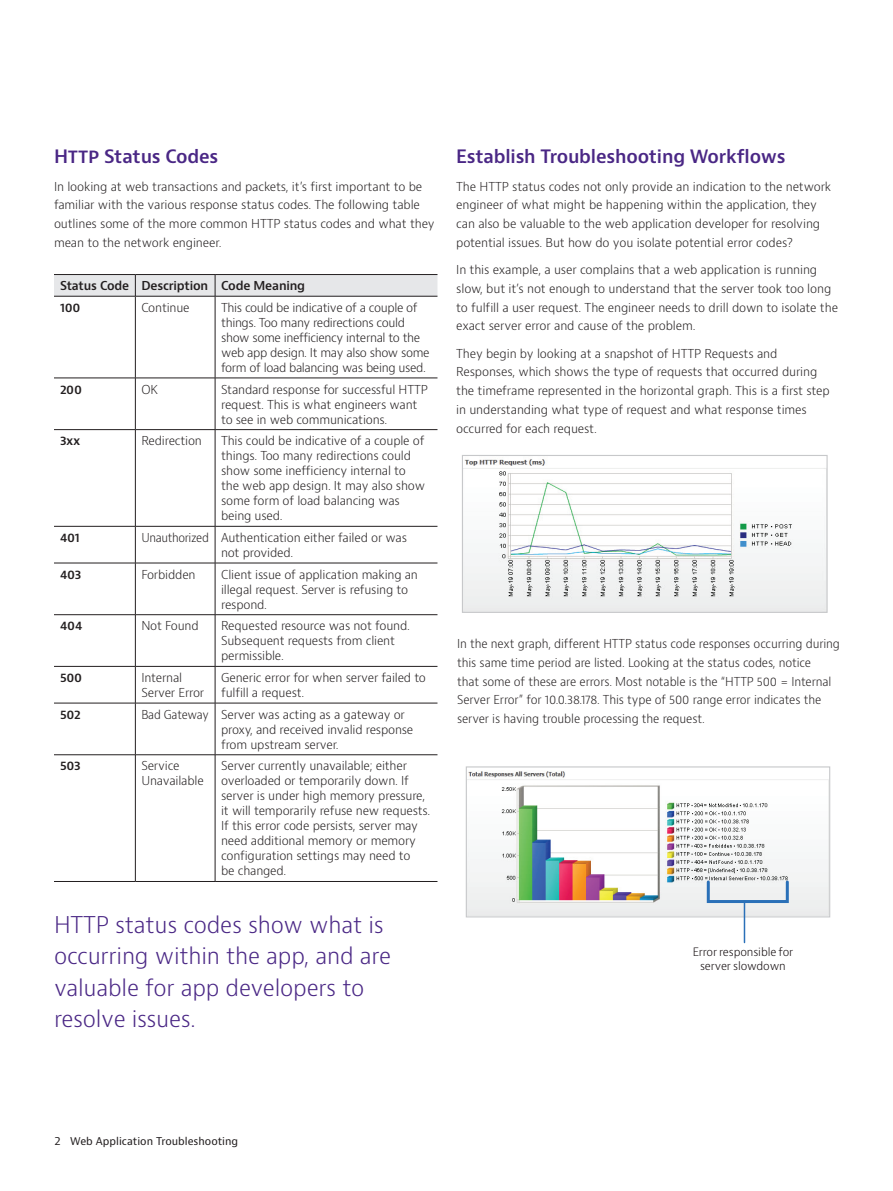
<style>
.page{position:relative;width:893px;height:1191px;background:#fff}
.page>*{position:absolute;margin:0;border:0;box-sizing:border-box;transform-origin:0 0}
.t1{font:300 22.5px/31.5px "Bernino Sans";letter-spacing:-.01em;color:#4a2785}
.t2{font:600 18px "Bernino Sans";letter-spacing:-.01em;color:#4a2785}
.t3{font:300 12px/15px "Bernino Sans";letter-spacing:-.015em;color:#231f20}
.t4{font:300 12px/15px "Bernino Sans";letter-spacing:-.015em;color:#231f20;scale:.94 1}
.t5{font:600 12px/21.6px "Bernino Sans";letter-spacing:-.015em;color:#231f20}
.t6{font:300 12px/15px "Bernino Sans";letter-spacing:-.015em;color:#231f20;scale:.95 1}
.t7{font:300 11.25px/13.5px "Bernino Sans";letter-spacing:-.01em;color:#110a0c;text-align:center}
.t8{font:10.5px "Bernino Sans";color:#231f20}
</style>
<div class="page">
<svg style="left:54px;top:274px;width:383px;height:22px"></svg>
<hr style="left:54px;top:296px;width:81px;height:1px;background:#231f20">
<hr style="left:135px;top:296px;width:80px;height:1px;background:#231f20">
<hr style="left:135px;top:296px;width:1px;height:82px;background:#231f20">
<hr style="left:215px;top:296px;width:222px;height:1px;background:#231f20">
<hr style="left:215px;top:296px;width:1px;height:82px;background:#231f20">
<hr style="left:54px;top:378px;width:81px;height:1px;background:#231f20">
<hr style="left:135px;top:378px;width:80px;height:1px;background:#231f20">
<hr style="left:135px;top:378px;width:1px;height:51px;background:#231f20">
<hr style="left:215px;top:378px;width:222px;height:1px;background:#231f20">
<hr style="left:215px;top:378px;width:1px;height:51px;background:#231f20">
<hr style="left:54px;top:429px;width:81px;height:1px;background:#231f20">
<hr style="left:135px;top:429px;width:80px;height:1px;background:#231f20">
<hr style="left:135px;top:430px;width:1px;height:96px;background:#231f20">
<hr style="left:215px;top:429px;width:222px;height:1px;background:#231f20">
<hr style="left:215px;top:430px;width:1px;height:96px;background:#231f20">
<hr style="left:54px;top:526px;width:81px;height:1px;background:#231f20">
<hr style="left:135px;top:526px;width:80px;height:1px;background:#231f20">
<hr style="left:135px;top:526px;width:1px;height:37px;background:#231f20">
<hr style="left:215px;top:526px;width:222px;height:1px;background:#231f20">
<hr style="left:215px;top:526px;width:1px;height:37px;background:#231f20">
<hr style="left:54px;top:563px;width:81px;height:1px;background:#231f20">
<hr style="left:135px;top:563px;width:80px;height:1px;background:#231f20">
<hr style="left:135px;top:563px;width:1px;height:51px;background:#231f20">
<hr style="left:215px;top:563px;width:222px;height:1px;background:#231f20">
<hr style="left:215px;top:563px;width:1px;height:51px;background:#231f20">
<hr style="left:54px;top:614px;width:81px;height:1px;background:#231f20">
<hr style="left:135px;top:614px;width:80px;height:1px;background:#231f20">
<hr style="left:135px;top:615px;width:1px;height:51px;background:#231f20">
<hr style="left:215px;top:614px;width:222px;height:1px;background:#231f20">
<hr style="left:215px;top:615px;width:1px;height:51px;background:#231f20">
<hr style="left:54px;top:666px;width:81px;height:1px;background:#231f20">
<hr style="left:135px;top:666px;width:80px;height:1px;background:#231f20">
<hr style="left:135px;top:666px;width:1px;height:37px;background:#231f20">
<hr style="left:215px;top:666px;width:222px;height:1px;background:#231f20">
<hr style="left:215px;top:666px;width:1px;height:37px;background:#231f20">
<hr style="left:54px;top:703px;width:81px;height:1px;background:#231f20">
<hr style="left:135px;top:703px;width:80px;height:1px;background:#231f20">
<hr style="left:135px;top:703px;width:1px;height:51px;background:#231f20">
<hr style="left:215px;top:703px;width:222px;height:1px;background:#231f20">
<hr style="left:215px;top:703px;width:1px;height:51px;background:#231f20">
<hr style="left:54px;top:754px;width:81px;height:1px;background:#231f20">
<hr style="left:135px;top:754px;width:80px;height:1px;background:#231f20">
<hr style="left:135px;top:755px;width:1px;height:126px;background:#231f20">
<hr style="left:215px;top:754px;width:222px;height:1px;background:#231f20">
<hr style="left:215px;top:755px;width:1px;height:126px;background:#231f20">
<hr style="left:54px;top:881px;width:81px;height:1px;background:#231f20">
<hr style="left:135px;top:881px;width:80px;height:1px;background:#231f20">
<hr style="left:215px;top:881px;width:222px;height:1px;background:#231f20">
<img style="left:468px;top:771px;width:360px;height:144px">
<div style="left:466px;top:766px;width:364px;height:151px;border:1px solid #c7c8ca"></div>
<div style="left:707px;top:880px;width:82px;height:23px;border:3px solid #2a70b8"></div>
<hr style="left:744px;top:901px;width:1px;height:41px;background:#2a70b8">
<img style="left:464px;top:459px;width:362px;height:152px">
<div style="left:462px;top:455px;width:366px;height:158px;border:1px solid #c7c8ca"></div>
<h2 class="t2" style="left:54px;top:145px;width:166px">HTTP Status Codes</h2>
<p class="t3" style="left:54px;top:177px;width:382px;line-height:18.8px">In looking at web transactions and packets, it’s first important to be familiar with the various response status codes. The following table outlines some of the more common HTTP status codes and what they mean to the network engineer.</p>
<p class="t5" style="left:60px;top:275px;width:247px">Status Code Description Code Meaning<br>100</p>
<p class="t3" style="left:141px;top:300px;width:50px">Continue</p>
<p class="t3" style="left:221px;top:300px;width:210px">This could be indicative of a couple of things. Too many redirections could show some inefficiency internal to the web app design. It may also show some form of load balancing was being used.</p>
<p class="t5" style="left:60px;top:379px;width:24px">200</p>
<p class="t3" style="left:141px;top:382px;width:18px">OK</p>
<p class="t3" style="left:221px;top:382px;width:208px">Standard response for successful HTTP request. This is what engineers want to see in web communications.</p>
<p class="t5" style="left:60px;top:430px;width:22px">3xx</p>
<p class="t3" style="left:141px;top:433px;width:62px">Redirection</p>
<p class="t3" style="left:221px;top:433px;width:205px">This could be indicative of a couple of things. Too many redirections could show some inefficiency internal to the web app design. It may also show some form of load balancing was being used.</p>
<p class="t5" style="left:60px;top:527px;width:21px">401</p>
<p class="t6" style="left:221px;top:530px;width:197px;text-indent:-80px">Unauthorized Authentication either failed or was not provided.</p>
<p class="t5" style="left:60px;top:564px;width:23px">403</p>
<p class="t3" style="left:141px;top:567px;width:56px">Forbidden</p>
<p class="t3" style="left:221px;top:567px;width:198px">Client issue of application making an illegal request. Server is refusing to respond.</p>
<p class="t5" style="left:60px;top:615px;width:24px">404</p>
<p class="t3" style="left:141px;top:618px;width:59px">Not Found</p>
<p class="t3" style="left:221px;top:618px;width:190px">Requested resource was not found.<br>Subsequent requests from client permissible.</p>
<p class="t5" style="left:60px;top:667px;width:24px">500</p>
<p class="t3" style="left:141px;top:670px;width:64px">Internal<br>Server Error</p>
<p class="t3" style="left:221px;top:670px;width:206px">Generic error for when server failed to fulfill a request.</p>
<p class="t5" style="left:60px;top:704px;width:22px">502</p>
<p class="t4" style="left:221px;top:707px;width:206px;text-indent:-80px">Bad Gateway Server was acting as a gateway or proxy, and received invalid response from upstream server.</p>
<p class="t5" style="left:60px;top:755px;width:22px">503</p>
<p class="t3" style="left:141px;top:759px;width:64px">Service<br>Unavailable</p>
<p class="t3" style="left:221px;top:759px;width:211px">Server currently unavailable; either overloaded or temporarily down. If server is under high memory pressure, it will temporarily refuse new requests.<br>If this error code persists, server may need additional memory or memory configuration settings may need to<br>be changed.</p>
<h1 class="t1" style="left:54px;top:909px;width:339px">HTTP status codes show what is occurring within the app, and are valuable for app developers to resolve issues.</h1>
<h2 class="t2" style="left:456px;top:145px;width:331px">Establish Troubleshooting Workflows</h2>
<p class="t3" style="left:456px;top:177px;width:377px;line-height:18.8px">The HTTP status codes not only provide an indication to the network engineer of what might be happening within the application, they can also be valuable to the web application developer for resolving potential issues. But how do you isolate potential error codes?</p>
<p class="t3" style="left:456px;top:261px;width:383px;line-height:18.8px">In this example, a user complains that a web application is running slow, but it’s not enough to understand that the server took too long to fulfill a user request. The engineer needs to drill down to isolate the exact server error and cause of the problem.</p>
<p class="t3" style="left:456px;top:344px;width:375px;line-height:18.8px">They begin by looking at a snapshot of HTTP Requests and Responses, which shows the type of requests that occurred during the timeframe represented in the horizontal graph. This is a first step in understanding what type of request and what response times occurred for each request.</p>
<p class="t3" style="left:457px;top:634px;width:384px;line-height:18.8px">In the next graph, different HTTP status code responses occurring during this same time period are listed. Looking at the status codes, notice<br>that some of these are errors. Most notable is the “HTTP 500 = Internal Server Error” for 10.0.38.178. This type of 500 range error indicates the server is having trouble processing the request.</p>
<p class="t7" style="left:693px;top:945px;width:102px">Error responsible for server slowdown</p>
<p class="t8" style="left:55px;top:1134px;width:185px">2 Web Application Troubleshooting</p>
</div>
